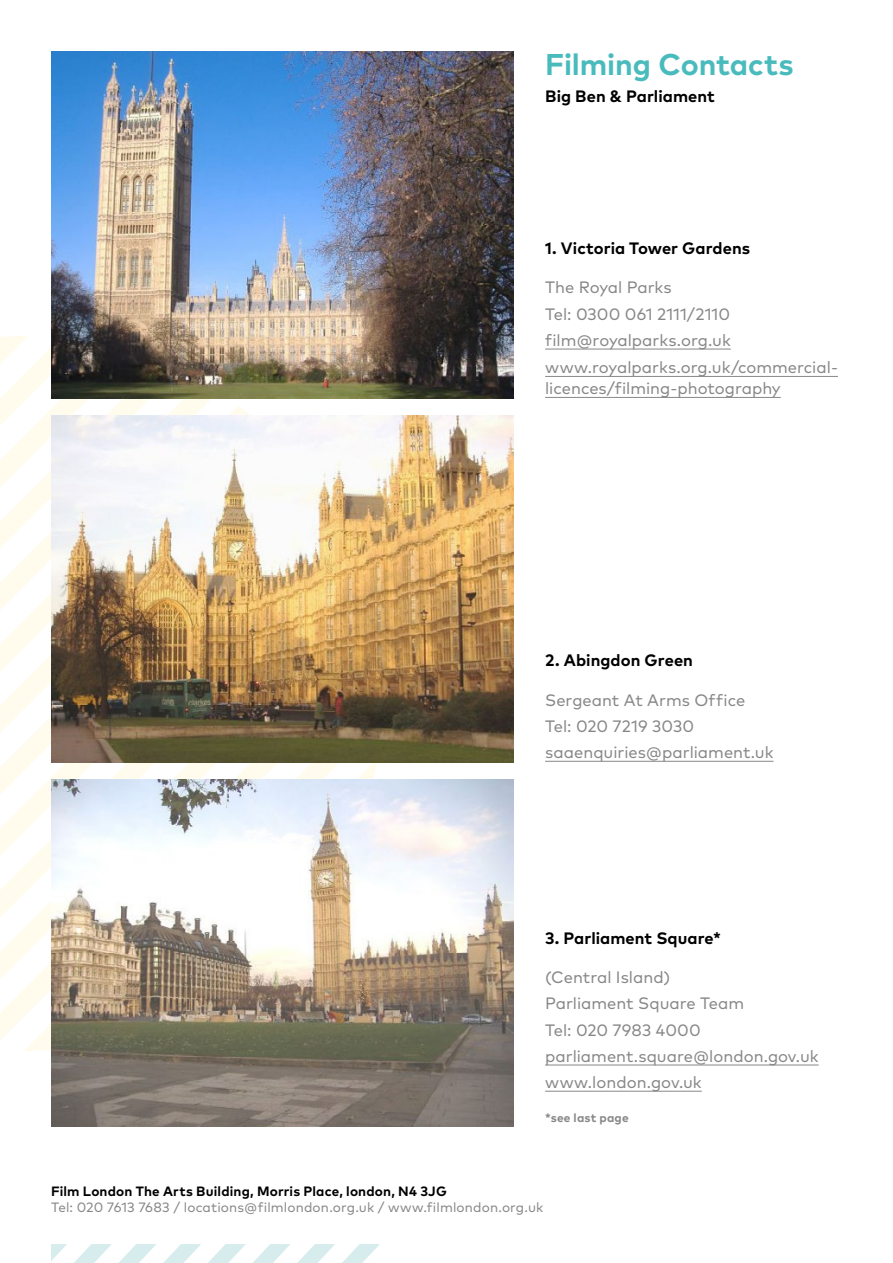
<style>
.page{position:relative;width:893px;height:1263px;background:#fff}
.page>*{position:absolute;margin:0;border:0;box-sizing:border-box;transform-origin:0 0}
.t1{font:700 30px "Mark OT";letter-spacing:-.005em;color:#4abbbd}
.t2{font:16.5px/26.2px "Mark OT";color:#878787}
.t3{font:700 16.5px "Mark OT";letter-spacing:.005em;color:#000}
.t4{font:13.5px "Mark OT";letter-spacing:.01em;color:#878787}
.t5{font:700 13.5px "Mark OT";letter-spacing:.01em;color:#000}
.t6{font:700 12px "Mark OT";letter-spacing:.02em;color:#878787}
</style>
<div class="page">
<svg style="left:0;top:336px;width:51px;height:46px"></svg>
<svg style="left:0;top:382px;width:218px;height:24px;fill:#fffced"></svg>
<svg style="left:0;top:406px;width:250px;height:60px"></svg>
<svg style="left:0;top:501px;width:338px;height:504px"></svg>
<img style="left:51px;top:51px;width:463px;height:347px">
<img style="left:51px;top:415px;width:463px;height:347px">
<img style="left:51px;top:779px;width:463px;height:347px">
<hr style="left:545px;top:349px;width:186px;height:1px;background:#878787">
<hr style="left:545px;top:376px;width:293px;height:1px;background:#878787">
<hr style="left:545px;top:397px;width:236px;height:1px;background:#878787">
<hr style="left:545px;top:761px;width:228px;height:1px;background:#878787">
<hr style="left:545px;top:1065px;width:274px;height:1px;background:#878787">
<hr style="left:545px;top:1091px;width:157px;height:1px;background:#878787">
<svg style="left:51px;top:1244px;width:329px;height:19px"></svg>
<h1 class="t1" style="left:545px;top:45px;width:250px">Filming Contacts</h1>
<p class="t3" style="left:545px;top:86px;width:171px">Big Ben &amp; Parliament</p>
<p class="t3" style="left:545px;top:237px;width:207px">1. Victoria Tower Gardens</p>
<p class="t2" style="left:545px;top:274px;width:294px">The Royal Parks<br>Tel: 0300 061 2111/2110 film@royalparks.org.uk www.royalparks.org.uk/commercial-</p>
<p class="t2" style="left:545px;top:375px;width:237px">licences/filming-photography</p>
<p class="t3" style="left:545px;top:649px;width:149px">2. Abingdon Green</p>
<p class="t2" style="left:545px;top:686px;width:230px">Sergeant At Arms Office<br>Tel: 020 7219 3030 saaenquiries@parliament.uk</p>
<p class="t3" style="left:545px;top:927px;width:177px">3. Parliament Square*</p>
<p class="t2" style="left:545px;top:964px;width:275px">(Central Island)<br>Parliament Square Team<br>Tel: 020 7983 4000 parliament.square@london.gov.uk www.london.gov.uk</p>
<p class="t6" style="left:545px;top:1110px;width:85px">*see last page</p>
<p class="t5" style="left:51px;top:1182px;width:397px">Film London The Arts Building, Morris Place, london, N4 3JG</p>
<p class="t4" style="left:51px;top:1199px;width:494px">Tel: 020 7613 7683 / locations@filmlondon.org.uk / www.filmlondon.org.uk</p>
</div>
